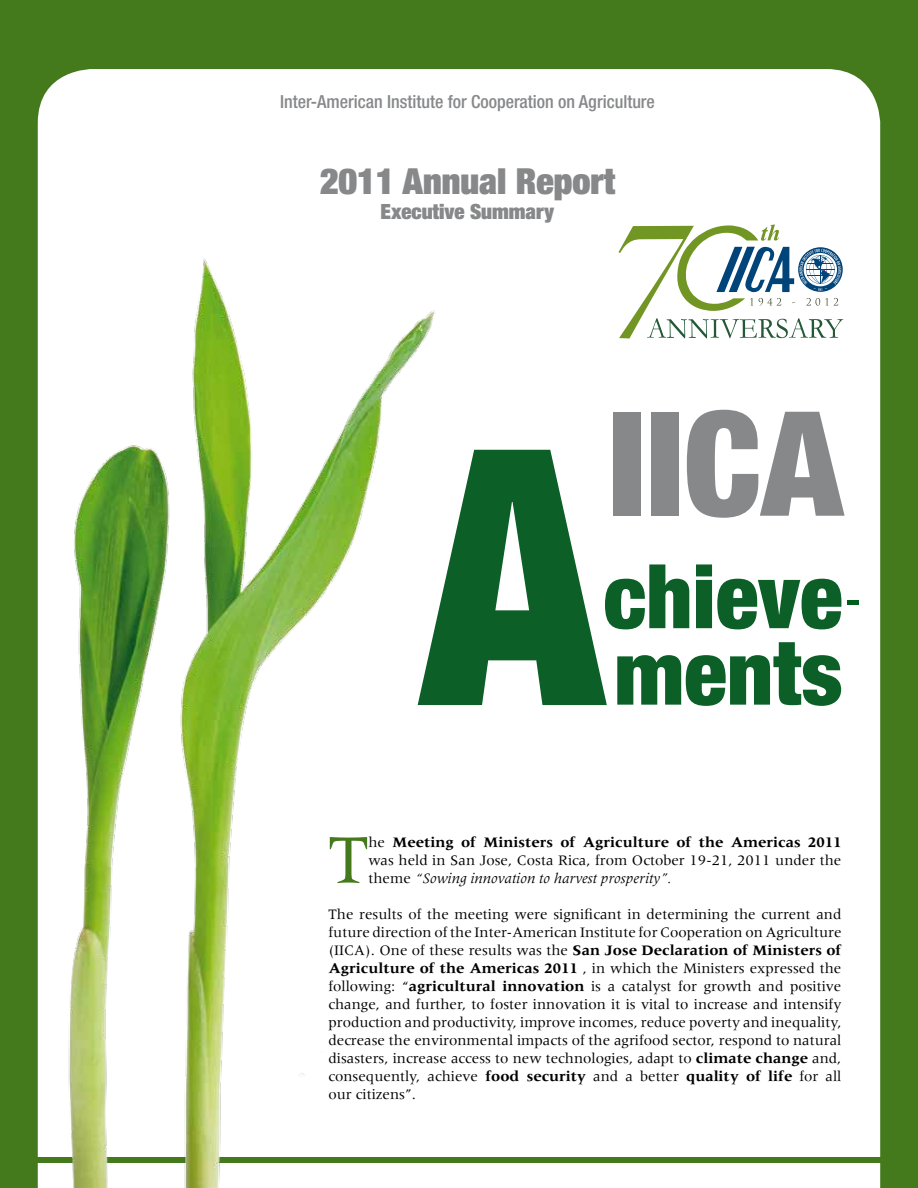
<style>
.page{position:relative;width:918px;height:1188px;background:#457a1c}
.page>*{position:absolute;margin:0;border:0;box-sizing:border-box;transform-origin:0 0}
.t1{font:900 condensed 357.45px "Helvetica Neue";color:#0b5f27;scale:.91 1}
.t2{font:900 condensed 145.65px "Helvetica Neue";color:#87888a}
.t3{font:900 condensed 89.25px/76.5px "Helvetica Neue";color:#0b5f27}
.t4{font:71.85px "Meridien";color:#457a1c}
.t5{font:900 expanded 36px "Helvetica Neue";color:#87888a}
.t6{font:900 expanded 21px "Helvetica Neue";color:#87888a}
.t7{font:500 condensed 18px "Helvetica Neue";color:#87888a}
.t8{font:15px/18px "Meridien";color:#000;text-align:justify}
.s1{font-weight:700}
.s2{font-style:italic}
</style>
<div class="page">
<div style="left:38px;top:69px;width:842px;height:1119px;background:#fff"></div>
<div style="left:0;top:1157px;width:897px;height:6px;background:#457a1c"></div>
<img style="left:60px;top:210px;width:400px;height:978px">
<svg style="left:618px;top:225px;width:225px;height:113px"></svg>
<hr style="left:847px;top:600px;width:12px;height:4px;background:#005e1d">
<p class="t7" style="left:280px;top:91px;width:376px">Inter-American Institute for Cooperation on Agriculture</p>
<h3 class="t5" style="left:320px;top:158px;width:297px">2011 Annual Report</h3>
<h3 class="t6" style="left:381px;top:198px;width:175px">Executive Summary</h3>
<h2 class="t2" style="left:608px;top:374px;width:236px">IICA</h2>
<h1 class="t1" style="left:422px;top:358px;width:200px">A</h1>
<h3 class="t3" style="left:603px;top:557px;width:241px">chieve ments</h3>
<h3 class="t4" style="left:328px;top:820px;width:41px">T</h3>
<p class="t8" style="left:368px;top:833px;width:475px">he <span class="s1">Meeting of Ministers of Agriculture of the Americas 2011 </span>was held in San Jose, Costa Rica, from October 19-21, 2011 under the theme <span class="s2">“Sowing innovation to harvest prosperity”.</span></p>
<p class="t8" style="left:328px;top:905px;width:515px">The results of the meeting were significant in determining the current and future direction of the Inter-American Institute for Cooperation on Agriculture (IICA). One of these results was the <span class="s1">San Jose Declaration of Ministers of Agriculture of the Americas 2011</span> , in which the Ministers expressed the following: “<span class="s1">agricultural innovation</span> is a catalyst for growth and positive change, and further, to foster innovation it is vital to increase and intensify production and productivity, improve incomes, reduce poverty and inequality, decrease the environmental impacts of the agrifood sector, respond to natural disasters, increase access to new technologies, adapt to <span class="s1">climate change</span> and, consequently, achieve <span class="s1">food security</span> and a better <span class="s1">quality of life</span> for all our citizens”.</p>
</div>
